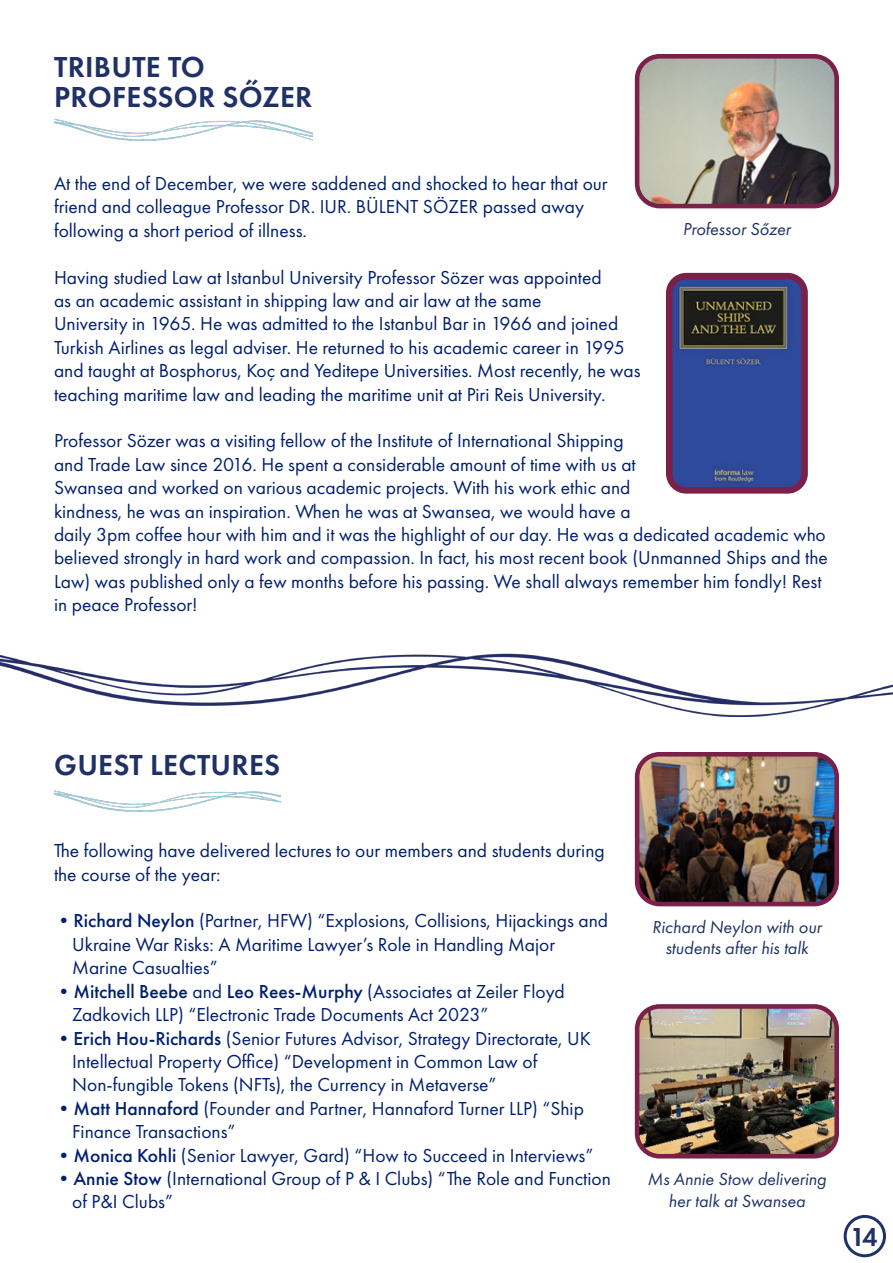
<style>
.page{position:relative;width:893px;height:1263px;background:#fff}
.page>*{position:absolute;margin:0;border:0;box-sizing:border-box;transform-origin:0 0}
.t1{font:600 30px "Futura PT";letter-spacing:.01em;color:#203265}
.t2{font:600 27px "Futura PT";color:#203265}
.t3{font:19.5px/23.4px "Futura PT";color:#001f70}
.t4{font:italic 18px/21.6px "Futura PT";color:#203265;text-align:center}
.s1{font-weight:500}
</style>
<div class="page">
<img style="left:54px;top:790px;width:227px;height:22px">
<img style="left:54px;top:118px;width:259px;height:23px">
<img style="left:641px;top:758px;width:192px;height:142px">
<div style="left:635px;top:752px;width:204px;height:154px;border:5px solid #7b2049;border-radius:23px"></div>
<img style="left:641px;top:60px;width:192px;height:142px">
<div style="left:635px;top:54px;width:204px;height:154px;border:5px solid #7b2049;border-radius:23px"></div>
<img style="left:641px;top:1010px;width:192px;height:145px">
<div style="left:635px;top:1004px;width:204px;height:154px;border:5px solid #7b2049;border-radius:23px"></div>
<img style="left:674px;top:281px;width:126px;height:205px">
<div style="left:666px;top:273px;width:142px;height:221px;border:7px solid #7b2049;border-radius:17px"></div>
<img style="left:0;top:653px;width:893px;height:64px">
<div style="left:844px;top:1215px;width:42px;height:42px;border:3px solid #203265;border-radius:50%"></div>
<p class="t1" style="left:54px;top:48px;width:152px">TRIBUTE TO</p>
<p class="t1" style="left:54px;top:78px;width:260px">PROFESSOR SŐZER</p>
<p class="t3" style="left:54px;top:172px;width:555px">At the end of December, we were saddened and shocked to hear that our friend and colleague Professor DR. IUR. BÜLENT SÖZER passed away following a short period of illness.</p>
<p class="t3" style="left:54px;top:265px;width:549px">Having studied Law at Istanbul University Professor Sözer was appointed</p>
<p class="t3" style="left:54px;top:289px;width:489px">as an academic assistant in shipping law and air law at the same</p>
<p class="t3" style="left:54px;top:312px;width:588px">University in 1965. He was admitted to the Istanbul Bar in 1966 and joined Turkish Airlines as legal adviser. He returned to his academic career in 1995 and taught at Bosphorus, Koç and Yeditepe Universities. Most recently, he was teaching maritime law and leading the maritime unit at Piri Reis University.</p>
<p class="t3" style="left:54px;top:429px;width:775px">Professor Sözer was a visiting fellow of the Institute of International Shipping<br>and Trade Law since 2016. He spent a considerable amount of time with us at<br>Swansea and worked on various academic projects. With his work ethic and<br>kindness, he was an inspiration. When he was at Swansea, we would have a<br>daily 3pm coffee hour with him and it was the highlight of our day. He was a dedicated academic who believed strongly in hard work and compassion. In fact, his most recent book (Unmanned Ships and the Law) was published only a few months before his passing. We shall always remember him fondly! Rest in peace Professor!</p>
<p class="t4" style="left:683px;top:218px;width:109px">Professor Sőzer</p>
<p class="t1" style="left:54px;top:746px;width:228px">GUEST LECTURES</p>
<p class="t3" style="left:54px;top:839px;width:552px">The following have delivered lectures to our members and students during the course of the year:</p>
<p class="t3" style="left:54px;top:909px;width:556px">•<span class="s1">Richard Neylon</span> (Partner, HFW) “Explosions, Collisions, Hijackings and</p>
<p class="t3" style="left:72px;top:932px;width:485px">Ukraine War Risks: A Maritime Lawyer’s Role in Handling Major</p>
<p class="t3" style="left:72px;top:956px;width:147px">Marine Casualties”</p>
<p class="t3" style="left:54px;top:979px;width:512px">•<span class="s1">Mitchell Beebe</span> and <span class="s1">Leo Rees-Murphy</span> (Associates at Zeiler Floyd</p>
<p class="t3" style="left:72px;top:1003px;width:418px">Zadkovich LLP) “Electronic Trade Documents Act 2023”</p>
<p class="t3" style="left:54px;top:1026px;width:538px">•<span class="s1">Erich Hou-Richards</span> (Senior Futures Advisor, Strategy Directorate, UK</p>
<p class="t3" style="left:72px;top:1049px;width:467px">Intellectual Property Office) “Development in Common Law of</p>
<p class="t3" style="left:72px;top:1073px;width:426px">Non-fungible Tokens (NFTs), the Currency in Metaverse”</p>
<p class="t3" style="left:54px;top:1096px;width:531px">•<span class="s1">Matt Hannaford</span> (Founder and Partner, Hannaford Turner LLP) “Ship</p>
<p class="t3" style="left:72px;top:1120px;width:165px">Finance Transactions”</p>
<p class="t3" style="left:54px;top:1143px;width:541px">•<span class="s1">Monica Kohli</span> (Senior Lawyer, Gard) “How to Succeed in Interviews”</p>
<p class="t3" style="left:54px;top:1166px;width:558px">•<span class="s1">Annie Stow</span> (International Group of P &amp; I Clubs) “The Role and Function</p>
<p class="t3" style="left:72px;top:1190px;width:102px">of P&amp;I Clubs”</p>
<p class="t4" style="left:652px;top:916px;width:171px">Richard Neylon with our students after his talk</p>
<p class="t4" style="left:647px;top:1168px;width:180px">Ms Annie Stow delivering her talk at Swansea</p>
<p class="t2" style="left:850px;top:1220px;width:29px">14</p>
</div>
